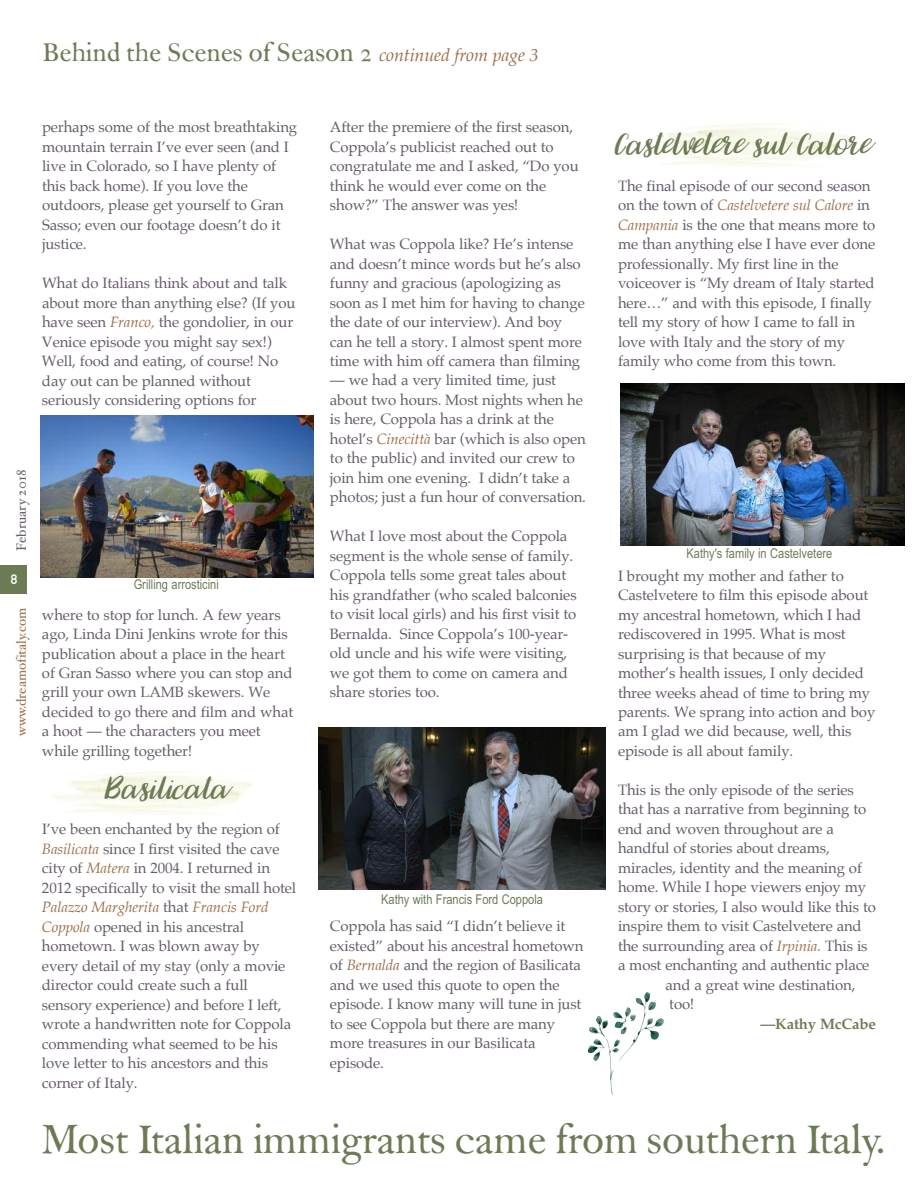
<style>
.page{position:relative;width:918px;height:1188px;background:#fff}
.page>*{position:absolute;margin:0;border:0;box-sizing:border-box;transform-origin:0 0}
.t1{font:42px "F Caslon Thirty ITC";letter-spacing:-.01em;color:#6d7b55}
.t2{font:36px "Jasmine";letter-spacing:-.03em;color:#6d7b55}
.t3{font:36px "Jasmine";letter-spacing:-.01em;color:#6d7b55}
.t4{font:27px "F Caslon Thirty ITC";letter-spacing:-.01em;color:#6d7b55}
.t5{font:15px/19.5px "Palatino";letter-spacing:-.01em;color:#675b6a}
.t6{font:700 15px "Palatino";letter-spacing:-.01em;color:#6d7b55}
.t7{font:13.5px "Arial Narrow";color:#6d7b55}
.t8{font:13.5px "Hoefler Text";color:#9d6d47}
.t9{font:13.5px "Hoefler Text";color:#675b6a}
.t10{font:13.5px "DIN Mittelschrift";color:#fff}
.s1{font-family:"Palatino";font-style:italic;font-size:18px;color:#9d6d47}
.s2{font-style:italic;color:#9d6d47}
</style>
<div class="page">
<div style="left:0;top:566px;width:27px;height:28px;background:#6d7b55"></div>
<img style="left:40px;top:415px;width:273px;height:162px">
<img style="left:318px;top:728px;width:287px;height:162px">
<img style="left:621px;top:384px;width:283px;height:162px">
<svg style="left:588px;top:992px;width:76px;height:103px"></svg>
<h3 class="t4" style="left:42px;top:42px;width:498px">Behind the Scenes of Season 2 <span class="s1">continued from page 3</span></h3>
<p class="t5" style="left:42px;top:118px;width:257px">perhaps some of the most breathtaking mountain terrain I’ve ever seen (and I live in Colorado, so I have plenty of this back home). If you love the outdoors, please get yourself to Gran<br>Sasso; even our footage doesn’t do it justice.</p>
<p class="t5" style="left:42px;top:274px;width:255px">What do Italians think about and talk about more than anything else? (If you have seen <span class="s2">Franco,</span> the gondolier, in our Venice episode you might say sex!)<br>Well, food and eating, of course! No day out can be planned without seriously considering options for</p>
<p class="t9" style="left:13px;top:550px;width:82px;rotate:-90deg">February 2018</p>
<p class="t10" style="left:11px;top:574px;width:8px">8</p>
<p class="t8" style="left:13px;top:736px;width:129px;rotate:-90deg">www.dreamofitaly.com</p>
<p class="t7" style="left:134px;top:577px;width:87px">Grilling arrosticini</p>
<p class="t5" style="left:42px;top:606px;width:253px">where to stop for lunch. A few years ago, Linda Dini Jenkins wrote for this publication about a place in the heart of Gran Sasso where you can stop and grill your own LAMB skewers. We decided to go there and film and what a hoot — the characters you meet while grilling together!</p>
<h2 class="t3" style="left:109px;top:770px;width:126px">Basilicata</h2>
<p class="t5" style="left:42px;top:820px;width:256px">I’ve been enchanted by the region of <span class="s2">Basilicata</span> since I first visited the cave city of <span class="s2">Matera</span> in 2004. I returned in 2012 specifically to visit the small hotel <span class="s2">Palazzo Margherita</span> that <span class="s2">Francis Ford Coppola</span> opened in his ancestral hometown. I was blown away by every detail of my stay (only a movie director could create such a full sensory experience) and before I left, wrote a handwritten note for Coppola commending what seemed to be his love letter to his ancestors and this corner of Italy.</p>
<p class="t5" style="left:330px;top:118px;width:250px">After the premiere of the first season, Coppola’s publicist reached out to congratulate me and I asked, “Do you think he would ever come on the show?” The answer was yes!</p>
<p class="t5" style="left:330px;top:235px;width:256px">What was Coppola like? He’s intense and doesn’t mince words but he’s also funny and gracious (apologizing as soon as I met him for having to change the date of our interview). And boy can he tell a story. I almost spent more time with him off camera than filming</p>
<p class="t5" style="left:330px;top:372px;width:258px">— we had a very limited time, just about two hours. Most nights when he is here, Coppola has a drink at the hotel’s <span class="s2">Cinecittà</span> bar (which is also open to the public) and invited our crew to join him one evening. I didn’t take a photos; just a fun hour of conversation.</p>
<p class="t5" style="left:330px;top:528px;width:248px">What I love most about the Coppola segment is the whole sense of family.<br>Coppola tells some great tales about his grandfather (who scaled balconies to visit local girls) and his first visit to Bernalda. Since Coppola’s 100-year&shy;old uncle and his wife were visiting, we got them to come on camera and share stories too.</p>
<p class="t7" style="left:381px;top:892px;width:163px">Kathy with Francis Ford Coppola</p>
<p class="t5" style="left:330px;top:918px;width:255px">Coppola has said “I didn’t believe it existed” about his ancestral hometown of <span class="s2">Bernalda</span> and the region of Basilicata and we used this quote to open the episode. I know many will tune in just to see Coppola but there are many more treasures in our Basilicata episode.</p>
<h2 class="t2" style="left:618px;top:126px;width:259px">Castelvetere sul Calore</h2>
<p class="t5" style="left:618px;top:177px;width:259px">The final episode of our second season on the town of <span class="s2">Castelvetere sul Calore</span> in <span class="s2">Campania</span> is the one that means more to me than anything else I have ever done professionally. My first line in the voiceover is “My dream of Italy started here…” and with this episode, I finally tell my story of how I came to fall in love with Italy and the story of my family who come from this town.</p>
<p class="t7" style="left:687px;top:545px;width:147px">Kathy's family in Castelvetere</p>
<p class="t5" style="left:618px;top:567px;width:259px">I brought my mother and father to Castelvetere to film this episode about my ancestral hometown, which I had rediscovered in 1995. What is most surprising is that because of my mother’s health issues, I only decided three weeks ahead of time to bring my parents. We sprang into action and boy am I glad we did because, well, this episode is all about family.</p>
<p class="t5" style="left:618px;top:781px;width:237px">This is the only episode of the series</p>
<p class="t5" style="left:618px;top:801px;width:250px">that has a narrative from beginning to</p>
<p class="t5" style="left:618px;top:820px;width:217px">end and woven throughout are a</p>
<p class="t5" style="left:618px;top:840px;width:213px">handful of stories about dreams,</p>
<p class="t5" style="left:618px;top:859px;width:245px">miracles, identity and the meaning of</p>
<p class="t5" style="left:618px;top:879px;width:250px">home. While I hope viewers enjoy my</p>
<p class="t5" style="left:618px;top:898px;width:259px">story or stories, I also would like this to</p>
<p class="t5" style="left:618px;top:918px;width:245px">inspire them to visit Castelvetere and</p>
<p class="t5" style="left:618px;top:937px;width:251px">the surrounding area of <span class="s2">Irpinia.</span> This is</p>
<p class="t5" style="left:618px;top:957px;width:253px">a most enchanting and authentic place</p>
<p class="t5" style="left:665px;top:976px;width:191px">and a great wine destination,</p>
<p class="t5" style="left:669px;top:996px;width:26px">too!</p>
<p class="t6" style="left:760px;top:1017px;width:117px">—Kathy McCabe</p>
<h1 class="t1" style="left:41px;top:1124px;width:846px">Most Italian immigrants came from southern Italy.</h1>
</div>
